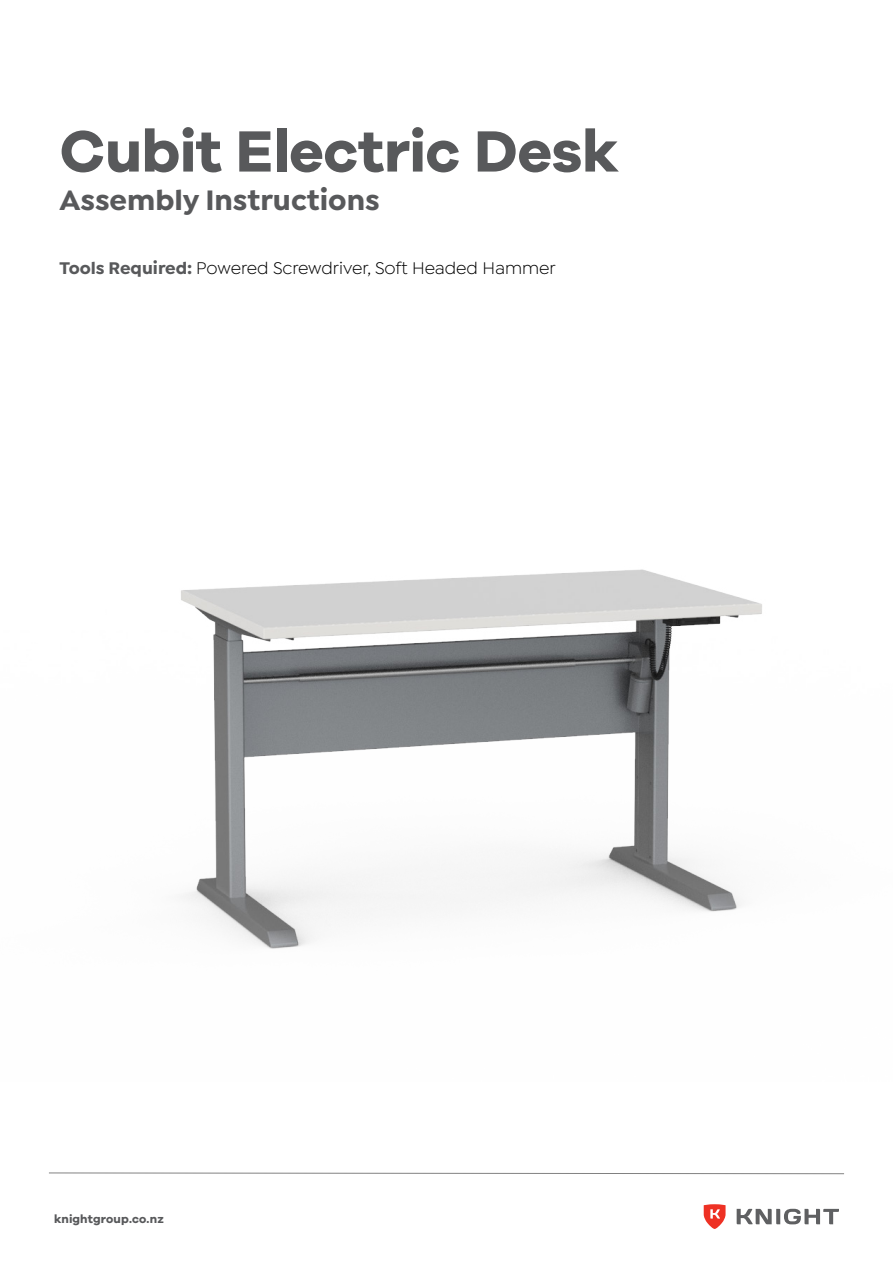
<style>
.page{position:relative;width:893px;height:1263px;background:#fff}
.page>*{position:absolute;margin:0;border:0;box-sizing:border-box;transform-origin:0 0}
.t1{font:700 60px "Galano Grotesque";letter-spacing:-.01em;color:#58595b}
.t2{font:700 30px "Isidora Sans";color:#58595b}
.t3{font:18px "Isidora Sans";color:#000}
.t4{font:700 12px "Galano Grotesque";letter-spacing:.01em;color:#58595b}
.s1{font-weight:700;color:#58595b}
</style>
<div class="page">
<svg style="left:49px;top:1172px;width:795px;height:2px"></svg>
<svg style="left:704px;top:1204px;width:21px;height:25px"></svg>
<svg style="left:737px;top:1209px;width:102px;height:15px"></svg>
<img style="left:181px;top:569px;width:581px;height:380px">
<h1 class="t1" style="left:60px;top:114px;width:561px">Cubit Electric Desk</h1>
<h2 class="t2" style="left:60px;top:181px;width:322px">Assembly Instructions</h2>
<p class="t3" style="left:60px;top:258px;width:498px"><span class="s1">Tools Required:</span> Powered Screwdriver, Soft Headed Hammer</p>
<p class="t4" style="left:54px;top:1211px;width:111px">knightgroup.co.nz</p>
</div>
